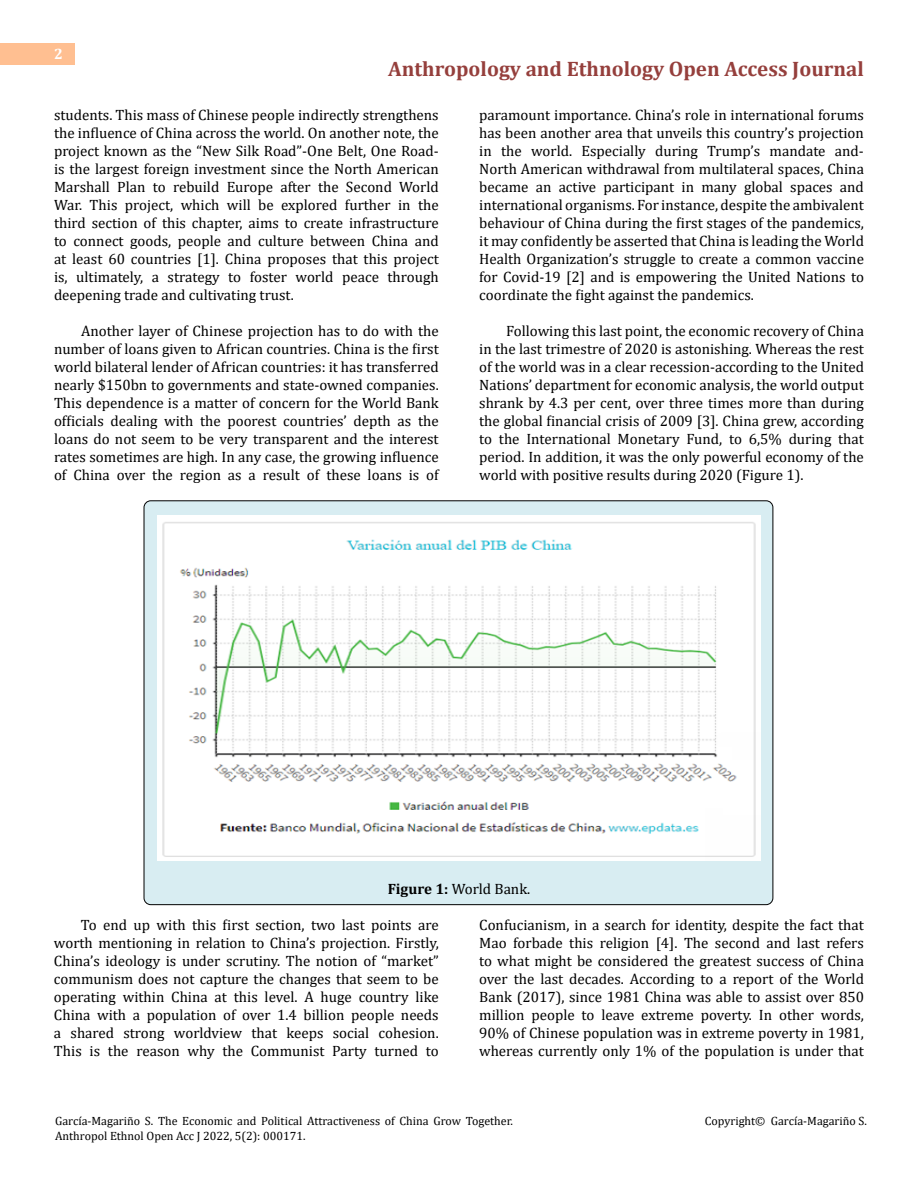
<style>
.page{position:relative;width:918px;height:1188px;background:#fff}
.page>*{position:absolute;margin:0;border:0;box-sizing:border-box;transform-origin:0 0}
.t1{font:700 21px "Cambria";color:#953f3c}
.t2{font:15px/18px "Cambria";color:#000;text-align:justify}
.t3{font:700 15px "Cambria";color:#fff}
.t4{font:12px/14.4px "Cambria";color:#000}
.s1{font-weight:700}
</style>
<div class="page">
<div style="left:0;top:43px;width:75px;height:21px;background:#ffbf91"></div>
<div style="left:144px;top:501px;width:629px;height:404px;background:#d8edf2;border-radius:7px"></div>
<img style="left:157px;top:516px;width:604px;height:345px">
<p class="t3" style="left:54px;top:44px;width:10px">2</p>
<h1 class="t1" style="left:388px;top:54px;width:477px">Anthropology and Ethnology Open Access Journal</h1>
<p class="t2" style="left:54px;top:105px;width:386px">students. This mass of Chinese people indirectly strengthens the influence of China across the world. On another note, the project known as the “New Silk Road”-One Belt, One Road&shy;is the largest foreign investment since the North American Marshall Plan to rebuild Europe after the Second World War. This project, which will be explored further in the third section of this chapter, aims to create infrastructure to connect goods, people and culture between China and at least 60 countries [1]. China proposes that this project is, ultimately, a strategy to foster world peace through deepening trade and cultivating trust.</p>
<p class="t2" style="left:54px;top:321px;width:386px;text-indent:27px">Another layer of Chinese projection has to do with the number of loans given to African countries. China is the first world bilateral lender of African countries: it has transferred nearly $150bn to governments and state-owned companies.<br>This dependence is a matter of concern for the World Bank officials dealing with the poorest countries’ depth as the loans do not seem to be very transparent and the interest rates sometimes are high. In any case, the growing influence of China over the region as a result of these loans is of</p>
<p class="t2" style="left:479px;top:105px;width:386px">paramount importance. China’s role in international forums has been another area that unveils this country’s projection in the world. Especially during Trump’s mandate and-North American withdrawal from multilateral spaces, China became an active participant in many global spaces and international organisms. For instance, despite the ambivalent behaviour of China during the first stages of the pandemics, it may confidently be asserted that China is leading the World Health Organization’s struggle to create a common vaccine for Covid-19 [2] and is empowering the United Nations to coordinate the fight against the pandemics.</p>
<p class="t2" style="left:479px;top:321px;width:386px;text-indent:27px">Following this last point, the economic recovery of China in the last trimestre of 2020 is astonishing. Whereas the rest of the world was in a clear recession-according to the United Nations’ department for economic analysis, the world output shrank by 4.3 per cent, over three times more than during the global financial crisis of 2009 [3]. China grew, according to the International Monetary Fund, to 6,5% during that period. In addition, it was the only powerful economy of the world with positive results during 2020 (Figure 1).</p>
<p class="t2" style="left:388px;top:879px;width:144px"><span class="s1">Figure 1:</span> World Bank.</p>
<p class="t2" style="left:54px;top:915px;width:386px;text-indent:27px">To end up with this first section, two last points are worth mentioning in relation to China’s projection. Firstly, China’s ideology is under scrutiny. The notion of “market” communism does not capture the changes that seem to be operating within China at this level. A huge country like China with a population of over 1.4 billion people needs a shared strong worldview that keeps social cohesion.<br>This is the reason why the Communist Party turned to</p>
<p class="t2" style="left:479px;top:915px;width:386px">Confucianism, in a search for identity, despite the fact that Mao forbade this religion [4]. The second and last refers to what might be considered the greatest success of China over the last decades. According to a report of the World Bank (2017), since 1981 China was able to assist over 850 million people to leave extreme poverty. In other words, 90% of Chinese population was in extreme poverty in 1981, whereas currently only 1% of the population is under that</p>
<p class="t4" style="left:55px;top:1114px;width:459px">García-Magariño S. The Economic and Political Attractiveness of China Grow Together.<br>Anthropol Ethnol Open Acc J 2022, 5(2): 000171.</p>
<p class="t4" style="left:705px;top:1114px;width:164px">Copyright© García-Magariño S.</p>
</div>
